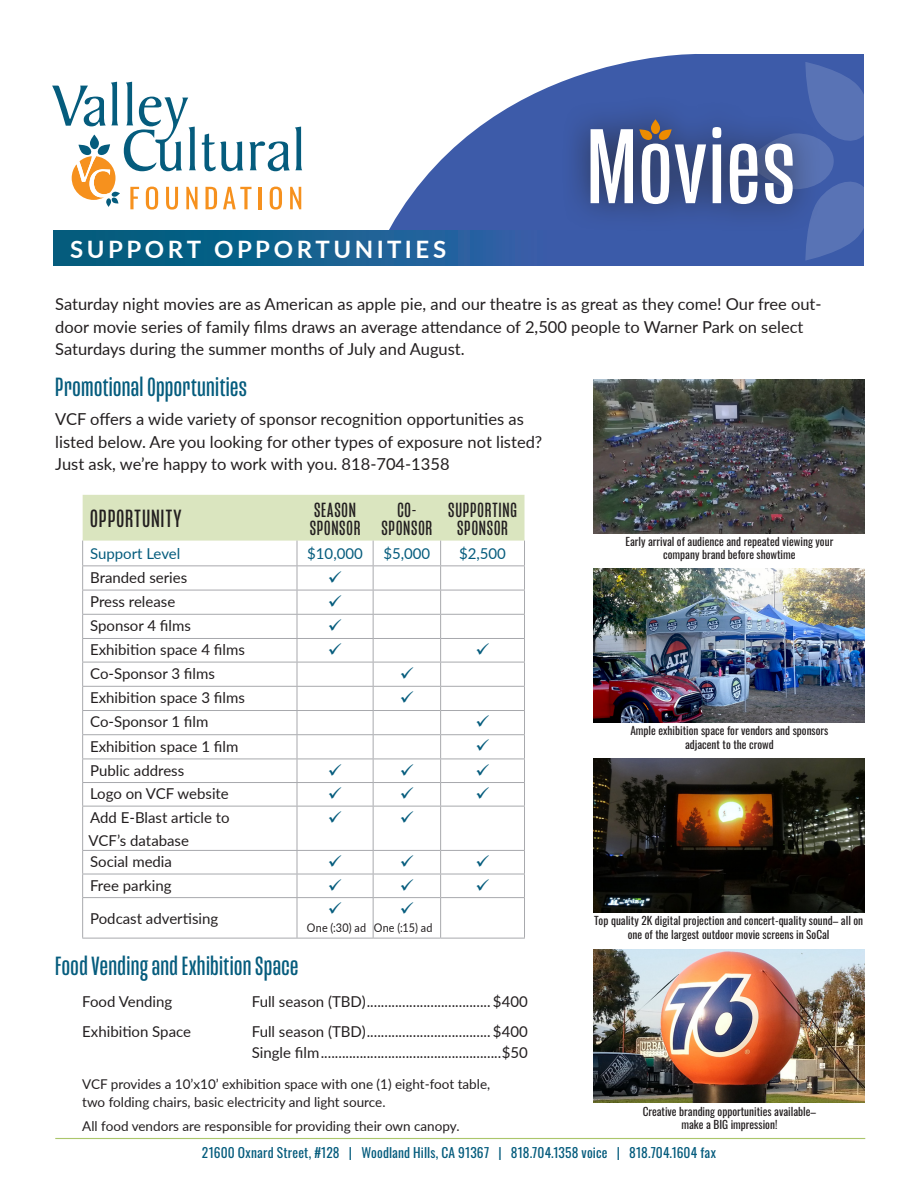
<style>
.page{position:relative;width:918px;height:1188px;background:#fff}
.page>*{position:absolute;margin:0;border:0;box-sizing:border-box;transform-origin:0 0}
.t1{font:27px "Mongoose";letter-spacing:.015em;color:#055c7d}
.t2{font:25.5px "Mongoose";letter-spacing:.035em;color:#231f20}
.t3{font:700 24px "Lato";letter-spacing:.15em;color:#fff}
.t4{font:21px/18px "Mongoose";letter-spacing:.035em;color:#231f20;text-align:center}
.t5{font:16.5px/22.5px "Lato";color:#231f20}
.t6{font:15px/22.5px "Lato";color:#231f20}
.t7{font:15px "Lato";color:#055c7d}
.t8{font:13.5px/18px "Lato";color:#231f20}
.t9{font:13.5px "Oswald";letter-spacing:.015em;color:#055c7d}
.t10{font:12px "Lato";letter-spacing:.02em;color:#231f20;scale:.9 1}
.t11{font:11.25px/13.5px "Oswald";color:#231f20;text-align:center}
</style>
<div class="page">
<svg style="left:389px;top:54px;width:475px;height:176px;fill:#3d5ba9"></svg>
<svg style="left:54px;top:230px;width:810px;height:36px;background:#205e96"></svg>
<hr style="left:55px;top:1138px;width:810px;height:1px;background:#abc66b">
<img style="left:593px;top:759px;width:271px;height:153px">
<img style="left:593px;top:569px;width:271px;height:154px">
<img style="left:593px;top:379px;width:271px;height:154px">
<img style="left:593px;top:949px;width:271px;height:154px">
<svg style="left:52px;top:82px;width:250px;height:128px"></svg>
<div style="left:560px;top:94px;width:262px;height:139px;background:#231f20;opacity:.75"></div>
<svg style="left:591px;top:129px;width:42px;height:74px"></svg>
<svg style="left:712px;top:127px;width:9px;height:76px"></svg>
<svg style="left:730px;top:62px;width:134px;height:199px;background:#536dae"></svg>
<svg style="left:639px;top:119px;width:67px;height:85px"></svg>
<svg style="left:83px;top:823px;width:441px;height:115px"></svg>
<hr style="left:82px;top:806px;width:1px;height:44px;background:#a8a9ad">
<hr style="left:82px;top:850px;width:215px;height:1px;background:#a8a9ad">
<hr style="left:373px;top:806px;width:1px;height:44px;background:#a8a9ad">
<hr style="left:440px;top:806px;width:1px;height:44px;background:#a8a9ad">
<hr style="left:524px;top:806px;width:1px;height:44px;background:#a8a9ad">
<hr style="left:82px;top:874px;width:215px;height:1px;background:#a8a9ad">
<svg style="left:82px;top:851px;width:1px;height:46px"></svg>
<hr style="left:297px;top:850px;width:76px;height:1px;background:#a8a9ad">
<hr style="left:373px;top:850px;width:68px;height:1px;background:#a8a9ad">
<hr style="left:441px;top:850px;width:84px;height:1px;background:#a8a9ad">
<svg style="left:373px;top:851px;width:1px;height:46px"></svg>
<svg style="left:440px;top:851px;width:1px;height:46px"></svg>
<svg style="left:524px;top:851px;width:1px;height:46px"></svg>
<hr style="left:297px;top:874px;width:76px;height:1px;background:#a8a9ad">
<hr style="left:373px;top:874px;width:68px;height:1px;background:#a8a9ad">
<hr style="left:441px;top:874px;width:84px;height:1px;background:#a8a9ad">
<hr style="left:297px;top:806px;width:1px;height:44px;background:#a8a9ad">
<svg style="left:297px;top:851px;width:1px;height:46px"></svg>
<hr style="left:82px;top:897px;width:215px;height:1px;background:#a8a9ad">
<hr style="left:82px;top:898px;width:1px;height:40px;background:#a8a9ad">
<hr style="left:297px;top:897px;width:76px;height:1px;background:#a8a9ad">
<hr style="left:297px;top:898px;width:1px;height:40px;background:#a8a9ad">
<hr style="left:373px;top:897px;width:68px;height:1px;background:#a8a9ad">
<hr style="left:373px;top:898px;width:1px;height:40px;background:#a8a9ad">
<hr style="left:441px;top:897px;width:84px;height:1px;background:#a8a9ad">
<hr style="left:440px;top:898px;width:1px;height:40px;background:#a8a9ad">
<hr style="left:524px;top:898px;width:1px;height:40px;background:#a8a9ad">
<hr style="left:82px;top:938px;width:215px;height:1px;background:#a8a9ad">
<hr style="left:297px;top:938px;width:76px;height:1px;background:#a8a9ad">
<hr style="left:373px;top:938px;width:68px;height:1px;background:#a8a9ad">
<hr style="left:441px;top:938px;width:84px;height:1px;background:#a8a9ad">
<svg style="left:82px;top:495px;width:443px;height:328px"></svg>
<svg style="left:329px;top:855px;width:12px;height:12px"></svg>
<svg style="left:401px;top:855px;width:12px;height:12px"></svg>
<svg style="left:477px;top:855px;width:12px;height:12px"></svg>
<svg style="left:329px;top:879px;width:12px;height:12px"></svg>
<svg style="left:401px;top:879px;width:12px;height:12px"></svg>
<svg style="left:477px;top:879px;width:12px;height:12px"></svg>
<svg style="left:329px;top:902px;width:12px;height:12px"></svg>
<svg style="left:401px;top:902px;width:12px;height:12px"></svg>
<h3 class="t3" style="left:70px;top:232px;width:378px">SUPPORT OPPORTUNITIES</h3>
<p class="t5" style="left:55px;top:292px;width:768px">Saturday night movies are as American as apple pie, and our theatre is as great as they come! Our free out&shy;door movie series of family films draws an average attendance of 2,500 people to Warner Park on select<br>Saturdays during the summer months of July and August.</p>
<h1 class="t1" style="left:55px;top:372px;width:193px">Promotional Opportunities</h1>
<p class="t5" style="left:55px;top:407px;width:489px">VCF offers a wide variety of sponsor recognition opportunities as listed below. Are you looking for other types of exposure not listed?<br>Just ask, we’re happy to work with you. 818-704-1358</p>
<h2 class="t2" style="left:90px;top:504px;width:93px">OPPORTUNITY</h2>
<h3 class="t4" style="left:310px;top:501px;width:52px;text-align:left">SEASON<br>SPONSOR</h3>
<h3 class="t4" style="left:381px;top:501px;width:52px">CO-<br>SPONSOR</h3>
<h3 class="t4" style="left:448px;top:501px;width:70px">SUPPORTING<br>SPONSOR</h3>
<p class="t7" style="left:90px;top:542px;width:92px">Support Level</p>
<p class="t7" style="left:307px;top:542px;width:57px">$10,000</p>
<p class="t7" style="left:383px;top:542px;width:48px">$5,000</p>
<p class="t7" style="left:459px;top:542px;width:48px">$2,500</p>
<p class="t6" style="left:90px;top:565px;width:99px">Branded series</p>
<p class="t6" style="left:90px;top:590px;width:87px">Press release</p>
<p class="t6" style="left:90px;top:614px;width:102px">Sponsor 4 films</p>
<p class="t6" style="left:90px;top:638px;width:156px">Exhibition space 4 films</p>
<p class="t6" style="left:90px;top:662px;width:126px">Co-Sponsor 3 films</p>
<p class="t6" style="left:90px;top:686px;width:156px">Exhibition space 3 films</p>
<p class="t6" style="left:90px;top:710px;width:120px">Co-Sponsor 1 film</p>
<p class="t6" style="left:90px;top:734px;width:150px">Exhibition space 1 film</p>
<p class="t6" style="left:90px;top:759px;width:96px">Public address</p>
<p class="t6" style="left:90px;top:782px;width:140px">Logo on VCF website</p>
<p class="t6" style="left:89px;top:806px;width:143px">Add E-Blast article to<br>VCF’s database</p>
<p class="t6" style="left:90px;top:850px;width:83px">Social media</p>
<p class="t6" style="left:90px;top:874px;width:83px">Free parking</p>
<p class="t6" style="left:90px;top:907px;width:130px">Podcast advertising</p>
<h1 class="t1" style="left:55px;top:951px;width:245px">Food Vending and Exhibition Space</h1>
<p class="t6" style="left:82px;top:989px;width:92px">Food Vending</p>
<p class="t6" style="left:252px;top:989px;width:277px">Full season (TBD)................................... $400</p>
<p class="t6" style="left:82px;top:1020px;width:110px">Exhibition Space</p>
<p class="t6" style="left:252px;top:1020px;width:277px;line-height:21.3px">Full season (TBD)................................... $400<br>Single film...................................................$50</p>
<p class="t8" style="left:82px;top:1074px;width:409px">VCF provides a 10’x10’ exhibition space with one (1) eight-foot table, two folding chairs, basic electricity and light source.</p>
<p class="t8" style="left:82px;top:1117px;width:379px">All food vendors are responsible for providing their own canopy.</p>
<p class="t10" style="left:307px;top:919px;width:141px">One (:30) ad One (:15) ad</p>
<p class="t11" style="left:626px;top:533px;width:209px">Early arrival of audience and repeated viewing your company brand before showtime</p>
<p class="t11" style="left:630px;top:723px;width:200px">Ample exhibition space for vendors and sponsors adjacent to the crowd</p>
<p class="t11" style="left:594px;top:913px;width:271px">Top quality 2K digital projection and concert-quality sound– all on one of the largest outdoor movie screens in SoCal</p>
<p class="t11" style="left:643px;top:1103px;width:175px">Creative branding opportunities available– make a BIG impression!</p>
<p class="t9" style="left:202px;top:1140px;width:516px">21600 Oxnard Street, #128 | Woodland Hills, CA 91367 | 818.704.1358 voice | 818.704.1604 fax</p>
</div>
